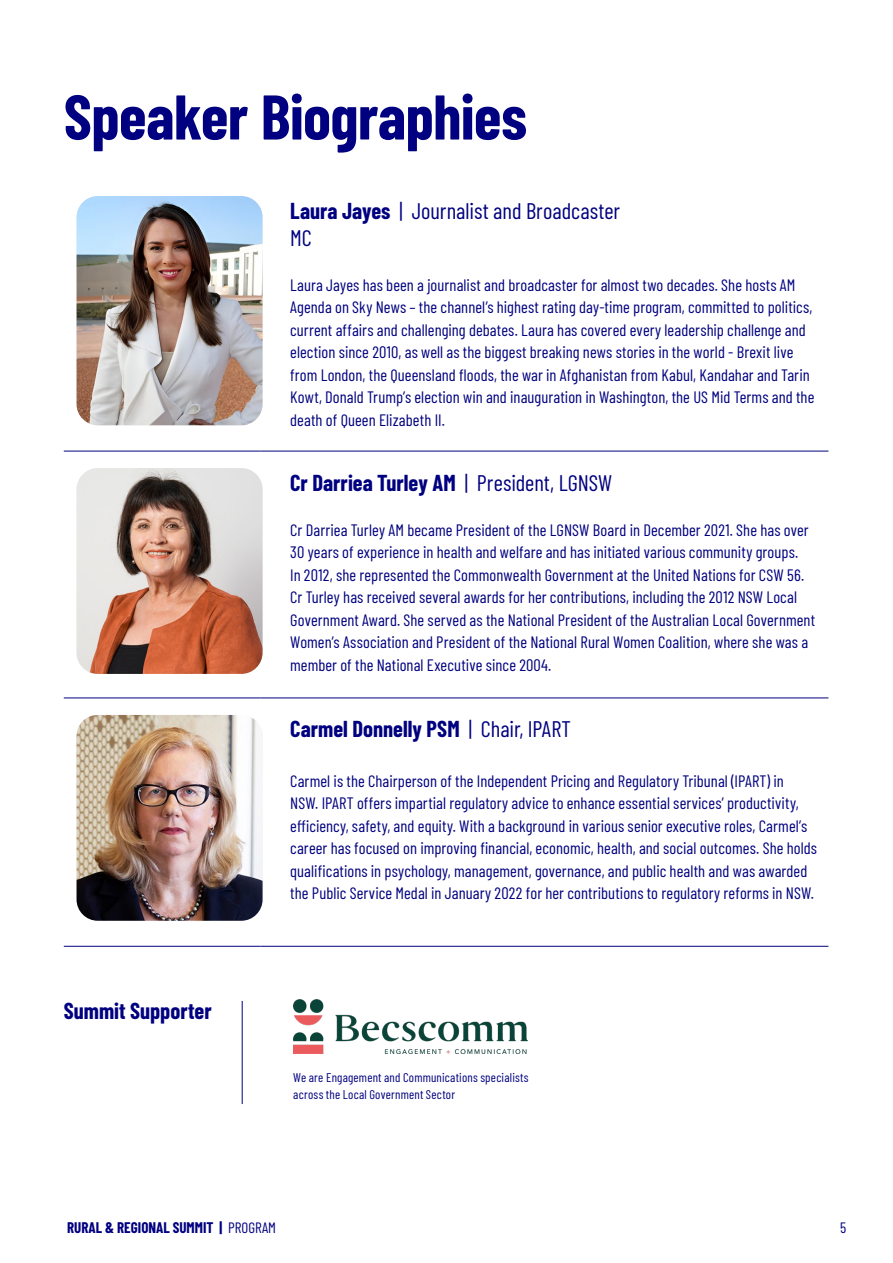
<style>
.page{position:relative;width:893px;height:1263px;background:#fff}
.page>*{position:absolute;margin:0;border:0;box-sizing:border-box;transform-origin:0 0}
.t1{font:700 63px "Barlow Condensed";letter-spacing:-.01em;color:#000080}
.t2{font:700 22.5px "Barlow Condensed";color:#000080}
.t3{font:22.5px/27px "Barlow Condensed";color:#000080}
.t4{font:16.5px/22.5px "Barlow Condensed";letter-spacing:.005em;color:#000080}
.t5{font:700 15px "Barlow Condensed";color:#000080}
.t6{font:15px "Barlow Condensed";color:#000080}
.t7{font:12.6px/17.2px "Barlow Condensed";letter-spacing:.02em;color:#000080}
.s1{font-weight:700}
.s2{font-weight:400}
</style>
<div class="page">
<hr style="left:64px;top:451px;width:196px;height:1px;background:#000080">
<hr style="left:260px;top:451px;width:568px;height:1px;background:#000080">
<hr style="left:64px;top:698px;width:196px;height:1px;background:#000080">
<hr style="left:260px;top:698px;width:568px;height:1px;background:#000080">
<hr style="left:64px;top:946px;width:196px;height:1px;background:#000080">
<hr style="left:260px;top:946px;width:568px;height:1px;background:#000080">
<img style="left:77px;top:196px;width:186px;height:229px">
<img style="left:77px;top:468px;width:186px;height:206px">
<img style="left:77px;top:715px;width:186px;height:206px">
<hr style="left:242px;top:1001px;width:1px;height:103px;background:#000080">
<img style="left:293px;top:1000px;width:234px;height:53px">
<h1 class="t1" style="left:64px;top:72px;width:465px">Speaker Biographies</h1>
<h2 class="t3" style="left:290px;top:195px;width:331px"><span class="s1">Laura Jayes</span> | Journalist and Broadcaster<br>MC</h2>
<p class="t4" style="left:290px;top:272px;width:526px">Laura Jayes has been a journalist and broadcaster for almost two decades. She hosts AM Agenda on Sky News – the channel’s highest rating day-time program, committed to politics, current affairs and challenging debates. Laura has covered every leadership challenge and election since 2010, as well as the biggest breaking news stories in the world - Brexit live from London, the Queensland floods, the war in Afghanistan from Kabul, Kandahar and Tarin Kowt, Donald Trump’s election win and inauguration in Washington, the US Mid Terms and the death of Queen Elizabeth II.</p>
<h2 class="t2" style="left:290px;top:466px;width:324px">Cr Darriea Turley AM <span class="s2">| President, LGNSW</span></h2>
<p class="t4" style="left:290px;top:517px;width:526px">Cr Darriea Turley AM became President of the LGNSW Board in December 2021. She has over 30 years of experience in health and welfare and has initiated various community groups.<br>In 2012, she represented the Commonwealth Government at the United Nations for CSW 56.<br>Cr Turley has received several awards for her contributions, including the 2012 NSW Local Government Award. She served as the National President of the Australian Local Government Women’s Association and President of the National Rural Women Coalition, where she was a member of the National Executive since 2004.</p>
<h2 class="t2" style="left:64px;top:995px;width:149px">Summit Supporter</h2>
<h2 class="t2" style="left:290px;top:713px;width:282px">Carmel Donnelly PSM <span class="s2">| Chair, IPART</span></h2>
<p class="t4" style="left:290px;top:768px;width:528px">Carmel is the Chairperson of the Independent Pricing and Regulatory Tribunal (IPART) in<br>NSW. IPART offers impartial regulatory advice to enhance essential services’ productivity, efficiency, safety, and equity. With a background in various senior executive roles, Carmel’s career has focused on improving financial, economic, health, and social outcomes. She holds qualifications in psychology, management, governance, and public health and was awarded the Public Service Medal in January 2022 for her contributions to regulatory reforms in NSW.</p>
<p class="t7" style="left:293px;top:1067px;width:237px">We are Engagement and Communications specialists across the Local Government Sector</p>
<p class="t5" style="left:67px;top:1217px;width:210px">RURAL &amp; REGIONAL SUMMIT | <span class="s2">PROGRAM</span></p>
<p class="t6" style="left:840px;top:1217px;width:8px">5</p>
</div>
